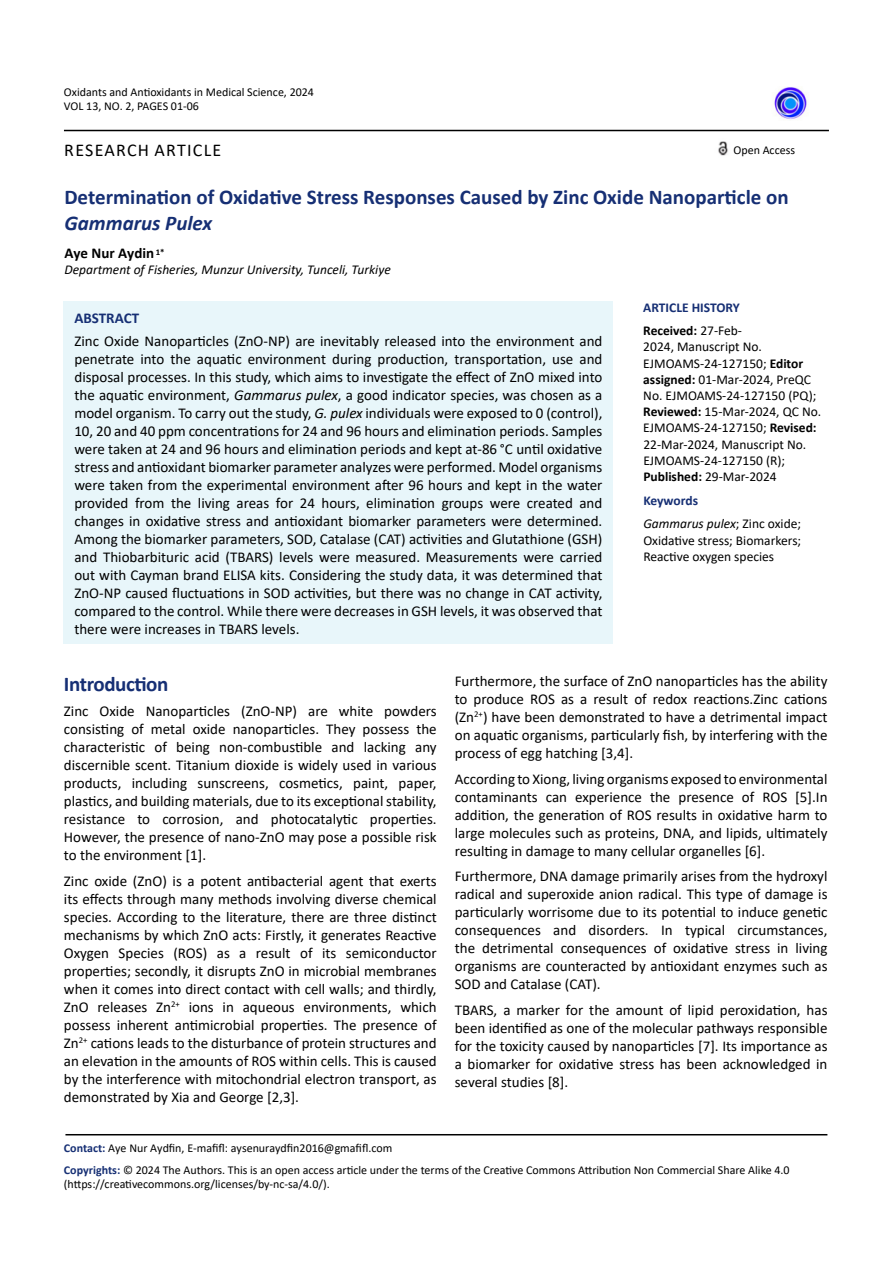
<style>
.page{position:relative;width:893px;height:1263px;background:#fff}
.page>*{position:absolute;margin:0;border:0;box-sizing:border-box;transform-origin:0 0}
.t1{font:700 21px "Calibri";color:#162f74}
.t2{font:italic 700 21px "Calibri";color:#162f74}
.t3{font:700 21px "Calibri";letter-spacing:-.02em;color:#162f74}
.t4{font:18px "Calibri";letter-spacing:.07em;color:#000}
.t5{font:15px/18px "Calibri";color:#000;text-align:justify}
.t6{font:700 15px "Calibri";color:#000}
.t7{font:700 15px "Calibri";color:#162f74}
.t8{font:13.5px/16.2px "Calibri";color:#000}
.t9{font:italic 13.5px/23.7px "Calibri";color:#000}
.t10{font:700 13.5px/23.7px "Calibri";color:#162f74}
.t11{font:12px/14.4px "Calibri";color:#000}
.s1{font-style:italic}
.s2{color:#000}
.s3{font-weight:400;color:#000}
.s4{font-weight:700}
.s5{font-weight:700;font-style:normal;color:#162f74}
.s6{font-style:normal}
.s7{font-weight:700;color:#162f74}
</style>
<div class="page">
<hr style="left:64px;top:130px;width:765px;height:1px;background:#000">
<img style="left:774px;top:87px;width:33px;height:33px">
<img style="left:718px;top:141px;width:10px;height:15px">
<div style="left:64px;top:302px;width:549px;height:342px;background:#e8f6fa"></div>
<hr style="left:65px;top:1134px;width:762px;height:1px;background:#000">
<p class="t11" style="left:64px;top:84px;width:252px">Oxidants and Antioxidants in Medical Science, 2024<br>VOL 13, NO. 2, PAGES 01-06</p>
<p class="t4" style="left:64px;top:137px;width:159px">RESEARCH ARTICLE</p>
<p class="t11" style="left:733px;top:143px;width:63px">Open Access</p>
<h1 class="t1" style="left:64px;top:183px;width:726px">Determination of Oxidative Stress Responses Caused by Zinc Oxide Nanoparticle on</h1>
<h1 class="t2" style="left:64px;top:208px;width:149px">Gammarus Pulex</h1>
<p class="t6" style="left:64px;top:243px;width:102px">Aye Nur Aydin <sup>1*</sup></p>
<p class="t9" style="left:64px;top:257px;width:328px">Department of Fisheries, Munzur University, Tunceli, Turkiye</p>
<p class="t7" style="left:74px;top:308px;width:66px">ABSTRACT</p>
<p class="t5" style="left:74px;top:331px;width:530px">Zinc Oxide Nanoparticles (ZnO-NP) are inevitably released into the environment and penetrate into the aquatic environment during production, transportation, use and disposal processes. In this study, which aims to investigate the effect of ZnO mixed into the aquatic environment, <span class="s1">Gammarus pulex</span>, a good indicator species, was chosen as a model organism. To carry out the study, <span class="s1">G. pulex</span> individuals were exposed to 0 (control), 10, 20 and 40 ppm concentrations for 24 and 96 hours and elimination periods. Samples</p>
<p class="t5" style="left:74px;top:457px;width:530px">stress and antioxidant biomarker parameter analyzes were performed. Model organisms were taken from the experimental environment after 96 hours and kept in the water provided from the living areas for 24 hours, elimination groups were created and changes in oxidative stress and antioxidant biomarker parameters were determined.<br>Among the biomarker parameters, SOD, Catalase (CAT) activities and Glutathione (GSH) and Thiobarbituric acid (TBARS) levels were measured. Measurements were carried out with Cayman brand ELISA kits. Considering the study data, it was determined that ZnO-NP caused fluctuations in SOD activities, but there was no change in CAT activity, compared to the control. While there were decreases in GSH levels, it was observed that there were increases in TBARS levels.</p>
<p class="t10" style="left:643px;top:295px;width:100px">ARTICLE HISTORY<br><span class="s2">Received:</span> <span class="s3">27-Feb-</span></p>
<p class="t8" style="left:643px;top:338px;width:179px">2024, Manuscript No.<br>EJMOAMS-24-127150; <span class="s4">Editor assigned:</span> 01-Mar-2024, PreQC<br>No. EJMOAMS-24-127150 (PQ);<br><span class="s4">Reviewed:</span> 15-Mar-2024, QC No.<br>EJMOAMS-24-127150; <span class="s4">Revised:<br></span>22-Mar-2024, Manuscript No.<br>EJMOAMS-24-127150 (R);<br><span class="s4">Published:</span> 29-Mar-2024</p>
<p class="t9" style="left:643px;top:488px;width:159px"><span class="s5">Keywords<br></span>Gammarus pulex<span class="s6">; Zinc oxide;</span></p>
<p class="t8" style="left:643px;top:532px;width:159px">Oxidative stress; Biomarkers;<br>Reactive oxygen species</p>
<p class="t5" style="left:74px;top:439px;width:529px">were taken at 24 and 96 hours and elimination periods and kept at-86 °C until oxidative</p>
<h1 class="t3" style="left:64px;top:669px;width:106px">Introduction</h1>
<p class="t5" style="left:64px;top:702px;width:374px">Zinc Oxide Nanoparticles (ZnO-NP) are white powders consisting of metal oxide nanoparticles. They possess the characteristic of being non-combustible and lacking any discernible scent. Titanium dioxide is widely used in various products, including sunscreens, cosmetics, paint, paper, plastics, and building materials, due to its exceptional stability, resistance to corrosion, and photocatalytic properties.<br>However, the presence of nano-ZnO may pose a possible risk to the environment [1].</p>
<p class="t5" style="left:64px;top:871px;width:374px">Zinc oxide (ZnO) is a potent antibacterial agent that exerts its effects through many methods involving diverse chemical species. According to the literature, there are three distinct mechanisms by which ZnO acts: Firstly, it generates Reactive Oxygen Species (ROS) as a result of its semiconductor properties; secondly, it disrupts ZnO in microbial membranes when it comes into direct contact with cell walls; and thirdly, ZnO releases Zn<sup>2+</sup> ions in aqueous environments, which possess inherent antimicrobial properties. The presence of Zn<sup>2+</sup> cations leads to the disturbance of protein structures and an elevation in the amounts of ROS within cells. This is caused by the interference with mitochondrial electron transport, as demonstrated by Xia and George [2,3].</p>
<p class="t5" style="left:455px;top:672px;width:374px">Furthermore, the surface of ZnO nanoparticles has the ability to produce ROS as a result of redox reactions.Zinc cations (Zn<sup>2+</sup>) have been demonstrated to have a detrimental impact on aquatic organisms, particularly fish, by interfering with the process of egg hatching [3,4].</p>
<p class="t5" style="left:455px;top:769px;width:374px">According to Xiong, living organisms exposed to environmental contaminants can experience the presence of ROS [5].In addition, the generation of ROS results in oxidative harm to large molecules such as proteins, DNA, and lipids, ultimately resulting in damage to many cellular organelles [6].</p>
<p class="t5" style="left:455px;top:867px;width:374px">Furthermore, DNA damage primarily arises from the hydroxyl radical and superoxide anion radical. This type of damage is particularly worrisome due to its potential to induce genetic consequences and disorders. In typical circumstances, the detrimental consequences of oxidative stress in living organisms are counteracted by antioxidant enzymes such as SOD and Catalase (CAT).</p>
<p class="t5" style="left:455px;top:1000px;width:374px">TBARS, a marker for the amount of lipid peroxidation, has been identified as one of the molecular pathways responsible for the toxicity caused by nanoparticles [7]. Its importance as a biomarker for oxidative stress has been acknowledged in several studies [8].</p>
<p class="t11" style="left:64px;top:1137px;width:727px;line-height:21.9px"><span class="s7">Contact:</span> Aye Nur Aydfin, E-mafifl: aysenuraydfin2016@gmafifl.com<br><span class="s7">Copyrights:</span> © 2024 The Authors. This is an open access article under the terms of the Creative Commons Attribution Non Commercial Share Alike 4.0</p>
<p class="t11" style="left:64px;top:1177px;width:267px">(https://creativecommons.org/licenses/by-nc-sa/4.0/).</p>
</div>
